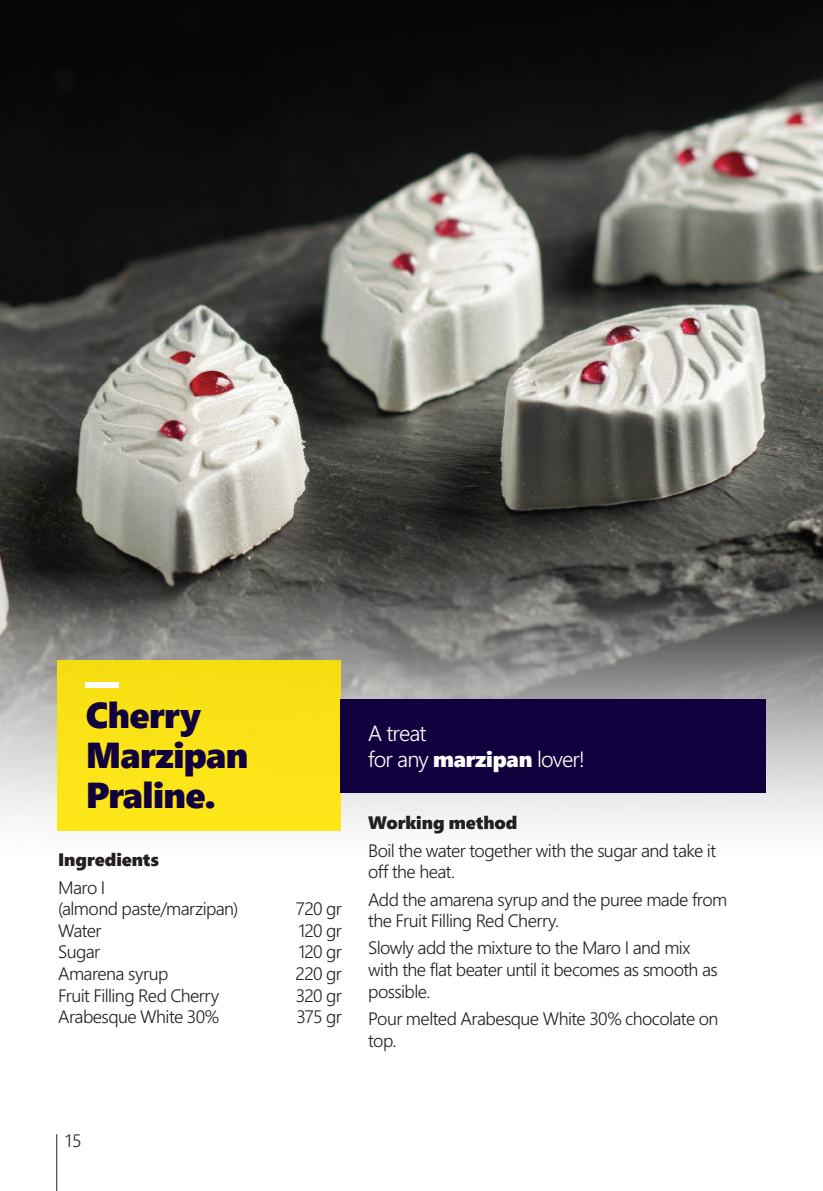
<style>
.page{position:relative;width:823px;height:1191px;background:#fff}
.page>*{position:absolute;margin:0;border:0;box-sizing:border-box;transform-origin:0 0}
.t1{font:100px "Segoe UI Black";color:#fff;scale:.8 1}
.t2{font:36px/40px "Segoe UI Black";letter-spacing:-.015em;color:#11003e}
.t3{font:300 22px/26.4px "Segoe Boot";letter-spacing:-.04em;color:#fff}
.t4{font:300 18px/21.6px "Segoe Boot";letter-spacing:-.03em;color:#231f20}
.t5{font:18px "Segoe UI Black";letter-spacing:-.005em;color:#231f20}
.s1{font-family:"Segoe UI Black";font-weight:400}
</style>
<div class="page">
<hr style="left:56px;top:1134px;width:1px;height:57px;background:#231f20">
<img style="left:0;top:0;width:822px;height:570px">
<svg style="left:0;top:570px;width:822px;height:261px;background:#8f8e8c"></svg>
<div style="left:57px;top:661px;width:283px;height:170px;background:#fae316"></div>
<div style="left:340px;top:699px;width:425px;height:93px;background:#11003e"></div>
<h1 class="t1" style="left:86px;top:565px;width:43px">_</h1>
<h2 class="t2" style="left:86px;top:692px;width:164px">Cherry<br>Marzipan<br>Praline.</h2>
<p class="t5" style="left:58px;top:847px;width:103px">Ingredients</p>
<p class="t4" style="left:58px;top:875px;width:182px">Maro I<br>(almond paste/marzipan)</p>
<p class="t4" style="left:296px;top:897px;width:47px">720 gr</p>
<p class="t4" style="left:58px;top:918px;width:45px">Water</p>
<p class="t4" style="left:298px;top:918px;width:45px">120 gr</p>
<p class="t4" style="left:58px;top:940px;width:44px">Sugar</p>
<p class="t4" style="left:298px;top:940px;width:45px">120 gr</p>
<p class="t4" style="left:58px;top:961px;width:112px">Amarena syrup</p>
<p class="t4" style="left:295px;top:961px;width:48px">220 gr</p>
<p class="t4" style="left:58px;top:983px;width:162px">Fruit Filling Red Cherry</p>
<p class="t4" style="left:295px;top:983px;width:48px">320 gr</p>
<p class="t4" style="left:58px;top:1005px;width:163px">Arabesque White 30%</p>
<p class="t4" style="left:296px;top:1005px;width:47px">375 gr</p>
<p class="t3" style="left:368px;top:718px;width:218px">A treat<br>for any <span class="s1">marzipan</span> lover!</p>
<p class="t5" style="left:368px;top:810px;width:151px">Working method</p>
<p class="t4" style="left:368px;top:838px;width:349px">Boil the water together with the sugar and take it off the heat.</p>
<p class="t4" style="left:368px;top:887px;width:360px">Add the amarena syrup and the puree made from the Fruit Filling Red Cherry.</p>
<p class="t4" style="left:368px;top:936px;width:351px">Slowly add the mixture to the Maro I and mix with the flat beater until it becomes as smooth as possible.</p>
<p class="t4" style="left:368px;top:1006px;width:351px">Pour melted Arabesque White 30% chocolate on top.</p>
<p class="t4" style="left:65px;top:1129px;width:18px">15</p>
</div>
